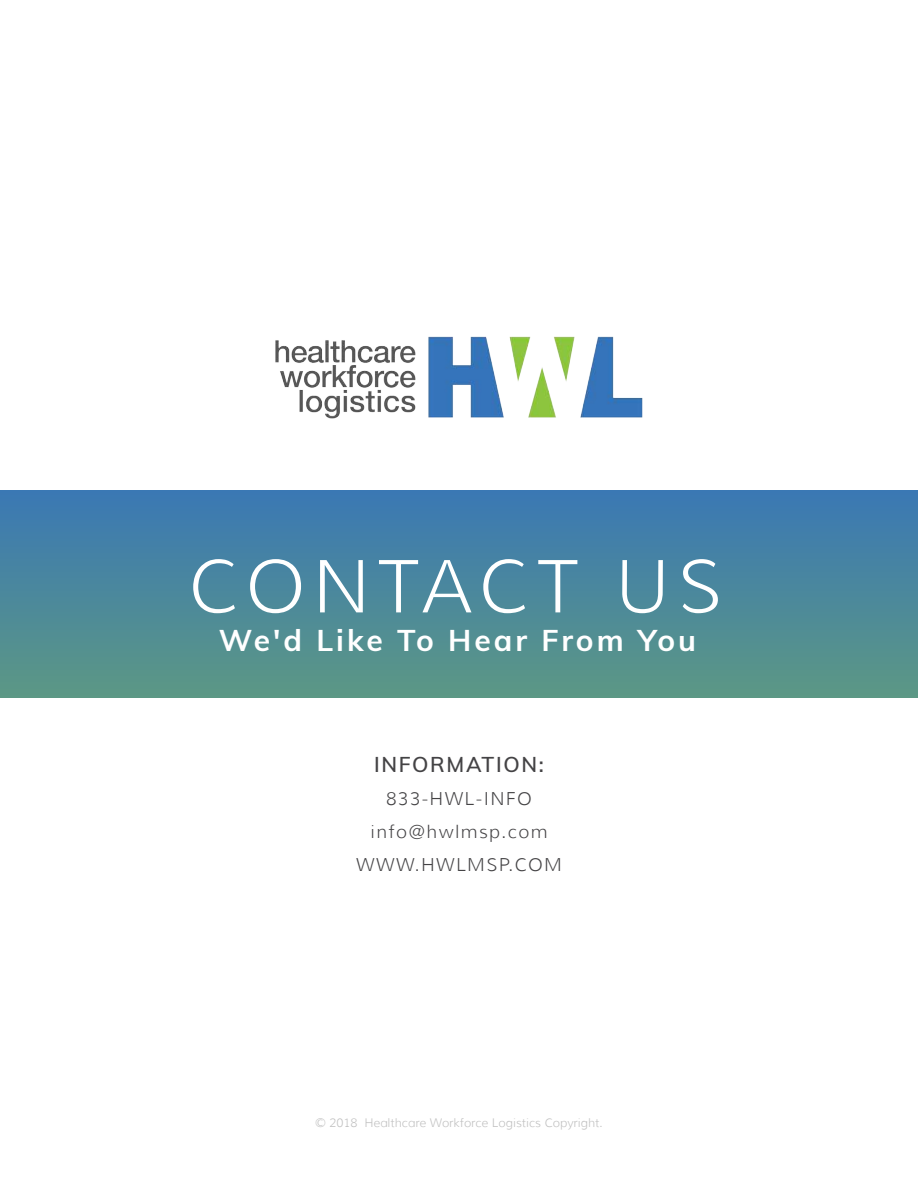
<style>
.page{position:relative;width:918px;height:1188px;background:#fff}
.page>*{position:absolute;margin:0;border:0;box-sizing:border-box;transform-origin:0 0}
.t1{font:300 73.65px "Muli";letter-spacing:.1em;color:#fff}
.t2{font:700 30px "Muli";letter-spacing:.1em;color:#fff}
.t3{font:600 21px "Muli";letter-spacing:.08em;color:#444345}
.t4{font:300 18px/33px "Muli";letter-spacing:.08em;color:#444345;text-align:center}
.t5{font:300 12px "Muli";color:#bfbfbf}
</style>
<div class="page">
<div style="left:0;top:490px;width:918px;height:208px;background:linear-gradient(to bottom,#3a78b4,#5c9885)"></div>
<img style="left:275px;top:336px;width:368px;height:83px">
<h1 class="t1" style="left:189px;top:541px;width:535px">CONTACT US</h1>
<h2 class="t2" style="left:219px;top:619px;width:479px">We'd Like To Hear From You</h2>
<h3 class="t3" style="left:374px;top:749px;width:171px">INFORMATION:</h3>
<h3 class="t4" style="left:356px;top:782px;width:207px">833-HWL-INFO info@hwlmsp.com<br>WWW.HWLMSP.COM</h3>
<p class="t5" style="left:315px;top:1116px;width:289px">© 2018 Healthcare Workforce Logistics Copyright.</p>
</div>
